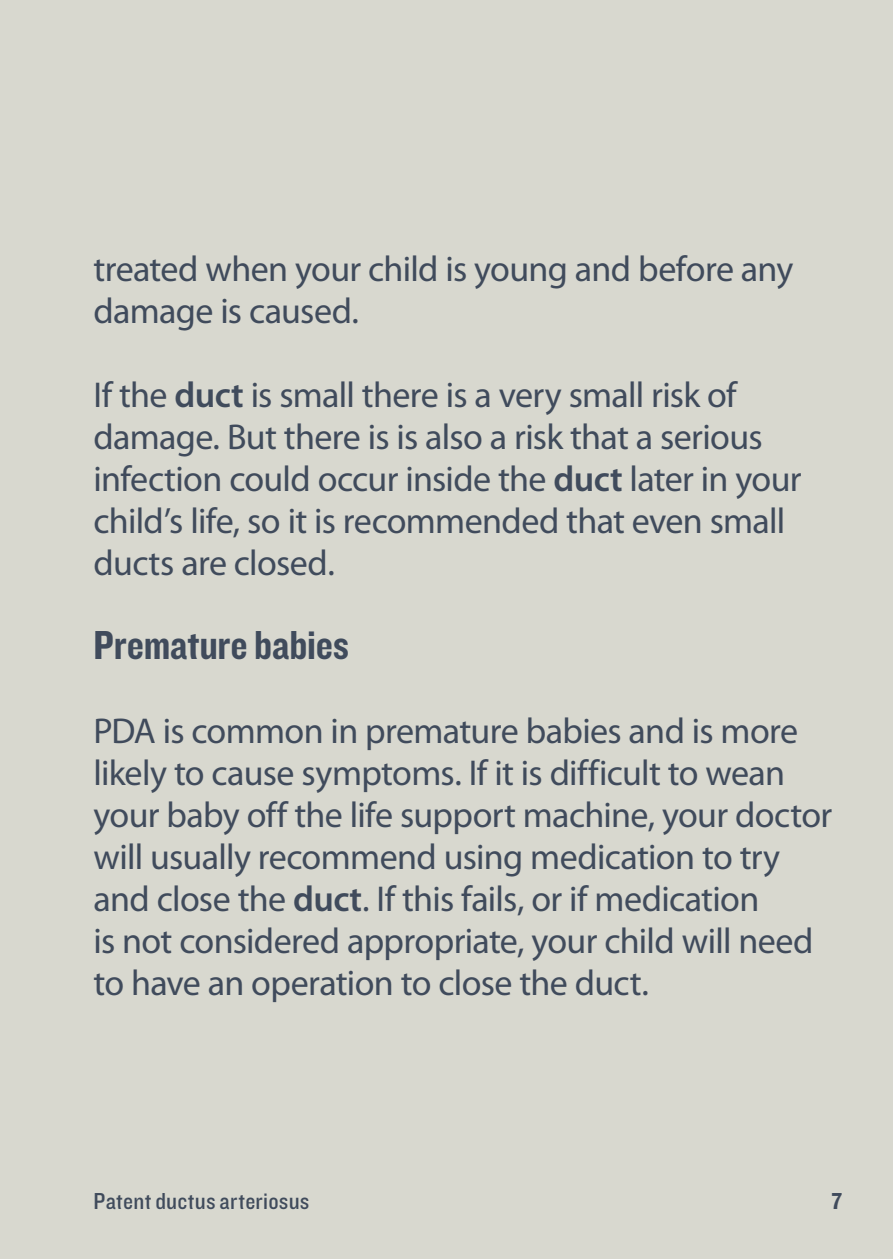
<style>
.page{position:relative;width:893px;height:1259px;background:#d8d8cf}
.page>*{position:absolute;margin:0;border:0;box-sizing:border-box;transform-origin:0 0}
.t1{font:42px "Knockout 50 Welterweight";letter-spacing:-.005em;color:#404b5c}
.t2{font:36px/42px "Myriad Pro";letter-spacing:-.02em;color:#404b5c}
.t3{font:24px "Knockout 30 Junior Welterwt";letter-spacing:.01em;color:#404b5c}
.t4{font:24px "Knockout 50 Welterweight";color:#404b5c}
.s1{font-weight:600}
</style>
<div class="page">
<p class="t2" style="left:94px;top:248px;width:701px">treated when your child is young and before any damage is caused.</p>
<p class="t2" style="left:94px;top:374px;width:709px">If the <span class="s1">duct</span> is small there is a very small risk of damage. But there is is also a risk that a serious infection could occur inside the <span class="s1">duct</span> later in your child’s life, so it is recommended that even small ducts are closed.</p>
<p class="t1" style="left:94px;top:617px;width:257px">Premature babies</p>
<p class="t2" style="left:94px;top:710px;width:740px">PDA is common in premature babies and is more likely to cause symptoms. If it is difficult to wean your baby off the life support machine, your doctor will usually recommend using medication to try and close the <span class="s1">duct</span>. If this fails, or if medication<br>is not considered appropriate, your child will need to have an operation to close the duct.</p>
<p class="t3" style="left:94px;top:1185px;width:217px">Patent ductus arteriosus</p>
<p class="t4" style="left:831px;top:1185px;width:12px">7</p>
</div>
